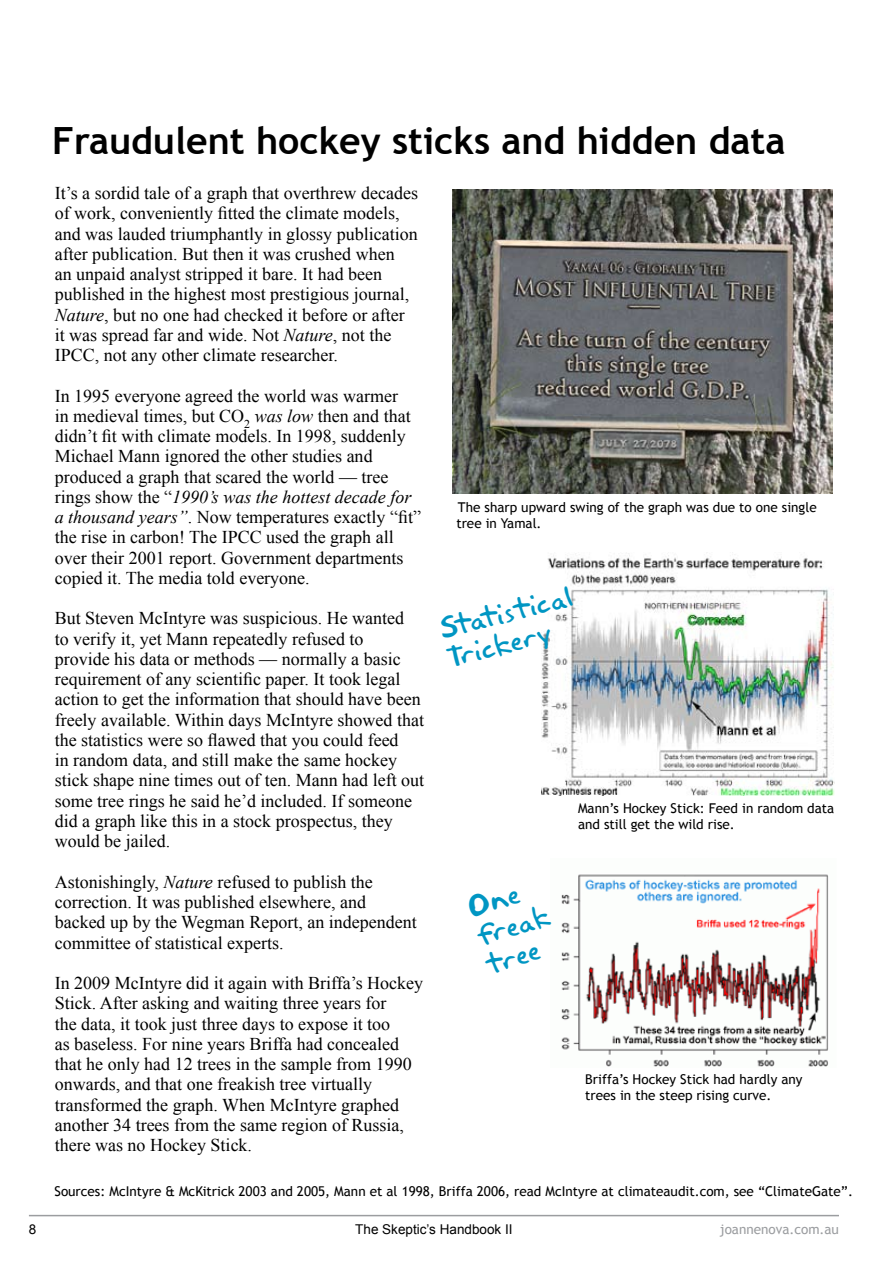
<style>
.page{position:relative;width:893px;height:1263px;background:#fff}
.page>*{position:absolute;margin:0;border:0;box-sizing:border-box;transform-origin:0 0}
.t1{font:700 37.5px "Trebuchet MS";color:#000}
.t2{font:27px/30px "Akbar Plain";color:#0096c3;scale:1.1 1}
.t3{font:18px/20.2px "Times New Roman";color:#000}
.t4{font:13.5px/16.2px "Trebuchet MS";color:#000}
.t5{font:13.5px "Arial";color:#000}
.t6{font:13.5px "Trebuchet MS";color:#9b9da0}
.s1{font-style:italic}
</style>
<div class="page">
<hr style="left:29px;top:1215px;width:810px;height:1px;background:#9b9da0">
<img style="left:542px;top:553px;width:293px;height:242px">
<img style="left:561px;top:874px;width:268px;height:193px">
<img style="left:452px;top:189px;width:380px;height:304px">
<h1 class="t1" style="left:52px;top:117px;width:734px">Fraudulent hockey sticks and hidden data</h1>
<p class="t3" style="left:55px;top:183px;width:365px">It’s a sordid tale of a graph that overthrew decades of work, conveniently fitted the climate models, and was lauded triumphantly in glossy publication after publication. But then it was crushed when<br>an unpaid analyst stripped it bare. It had been published in the highest most prestigious journal, <span class="s1">Nature</span>, but no one had checked it before or after it was spread far and wide. Not <span class="s1">Nature</span>, not the IPCC, not any other climate researcher.</p>
<p class="t3" style="left:55px;top:385px;width:368px">In 1995 everyone agreed the world was warmer<br>in medieval times, but CO<sub>2</sub> <span class="s1">was low</span> then and that didn’t fit with climate models. In 1998, suddenly Michael Mann ignored the other studies and produced a graph that scared the world — tree rings show the “<span class="s1">1990’s was the hottest decade for a thousand years”</span>. Now temperatures exactly “fit” the rise in carbon! The IPCC used the graph all over their 2001 report. Government departments copied it. The media told everyone.</p>
<p class="t3" style="left:55px;top:608px;width:371px">But Steven McIntyre was suspicious. He wanted<br>to verify it, yet Mann repeatedly refused to<br>provide his data or methods — normally a basic requirement of any scientific paper. It took legal action to get the information that should have been freely available. Within days McIntyre showed that the statistics were so flawed that you could feed<br>in random data, and still make the same hockey stick shape nine times out of ten. Mann had left out some tree rings he said he’d included. If someone did a graph like this in a stock prospectus, they would be jailed.</p>
<p class="t3" style="left:55px;top:871px;width:364px">Astonishingly, <span class="s1">Nature</span> refused to publish the correction. It was published elsewhere, and backed up by the Wegman Report, an independent committee of statistical experts.</p>
<p class="t3" style="left:55px;top:972px;width:370px">In 2009 McIntyre did it again with Briffa’s Hockey Stick. After asking and waiting three years for<br>the data, it took just three days to expose it too<br>as baseless. For nine years Briffa had concealed that he only had 12 trees in the sample from 1990 onwards, and that one freakish tree virtually transformed the graph. When McIntyre graphed another 34 trees from the same region of Russia, there was no Hockey Stick.</p>
<p class="t4" style="left:456px;top:499px;width:362px">The sharp upward swing of the graph was due to one single tree in Yamal.</p>
<h2 class="t2" style="left:436px;top:612px;width:126px;rotate:-14deg">Statistical<br>Trickery</h2>
<h2 class="t2" style="left:463px;top:892px;width:69px;rotate:-18deg">One freak tree</h2>
<p class="t4" style="left:578px;top:800px;width:258px">Mann’s Hockey Stick: Feed in random data and still get the wild rise.</p>
<p class="t4" style="left:585px;top:1071px;width:219px">Briffa’s Hockey Stick had hardly any trees in the steep rising curve.</p>
<p class="t4" style="left:55px;top:1183px;width:800px">Sources: McIntyre &amp; McKitrick 2003 and 2005, Mann et al 1998, Briffa 2006, read McIntyre at climateaudit.com, see “ClimateGate”.</p>
<p class="t5" style="left:29px;top:1221px;width:9px">8</p>
<p class="t5" style="left:355px;top:1221px;width:159px">The Skeptic’s Handbook II</p>
<p class="t6" style="left:720px;top:1221px;width:121px">joannenova.com.au</p>
</div>
